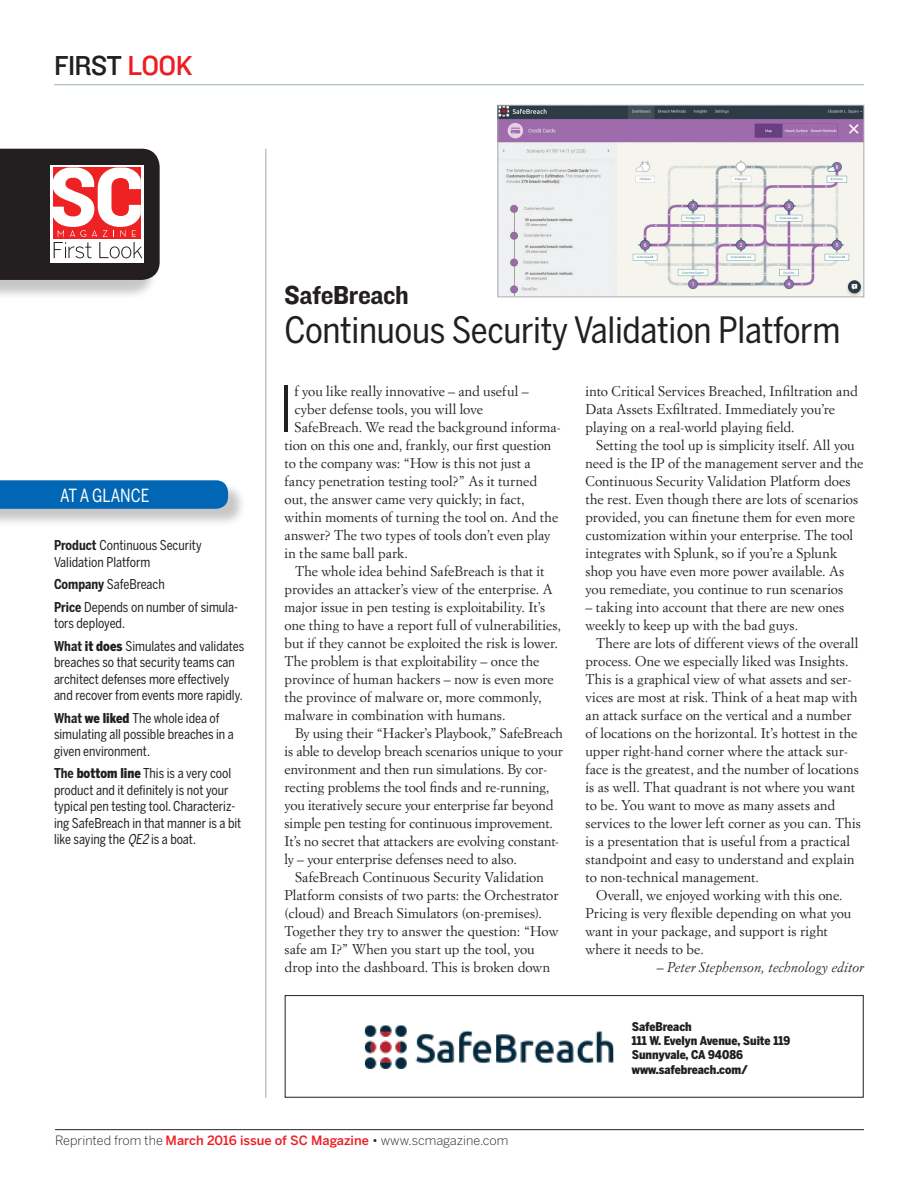
<style>
.page{position:relative;width:918px;height:1188px;background:#fff}
.page>*{position:absolute;margin:0;border:0;box-sizing:border-box;transform-origin:0 0}
.BODY_W_INITIAL_CAP{font:300 62.55px "Benton Sans";color:#231f20}
._1b_head_copy{font:36px "Benton Sans Cond";letter-spacing:-.01em;color:#231f20}
.RUBRIC{font:28.5px "Knockout 31 Junior Middlewt";letter-spacing:-.02em;color:#231f20}
._1a_head{font:27px "Knockout 51 Middleweight";letter-spacing:-.015em;color:#231f20}
.AT_A_GLANCE{font:18px "Benton Sans Cond";color:#fff;scale:.94 1}
.BODY_W_INDENT{font:13.8px/18px "Simoncini Garamond Std";letter-spacing:.005em;color:#231f20}
.BODY_W_INITIAL_CAP-2{font:13.8px "Simoncini Garamond Std";letter-spacing:.005em;color:#231f20}
.BODY_W_INDENT-2{font:italic 13.8px "Simoncini Garamond Std";letter-spacing:-.005em;color:#231f20}
._2_details{font:13.5px/16.5px "Benton Sans Cond";color:#231f20;scale:.94 1}
.t1{font:300 12.75px "Benton Sans";color:#231f20}
.t2{font:900 12px "Benton Sans Cond";color:#231f20}
.s1{color:#ee1d23}
.s2{font-weight:700}
.s3{font-weight:900}
.s4{font-style:italic}
.s5{font-style:normal}
.s6{font-weight:500;color:#ee1d23}
</style>
<div class="page">
<div style="left:0;top:483px;width:247px;height:44px;background:#231f20;opacity:.25"></div>
<svg style="left:0;top:480px;width:228px;height:29px;background:#0669b4"></svg>
<hr style="left:55px;top:1129px;width:809px;height:1px;background:#231f20">
<hr style="left:54px;top:84px;width:810px;height:1px;background:#99b3c0">
<hr style="left:266px;top:149px;width:1px;height:949px;background:#a8a9ad">
<div style="left:285px;top:995px;width:578px;height:102px;border:1px solid #231f20"></div>
<div style="left:0;top:152px;width:159px;height:148px;background:#231f20;opacity:.25"></div>
<svg style="left:0;top:149px;width:160px;height:131px"></svg>
<img style="left:500px;top:107px;width:362px;height:188px">
<div style="left:498px;top:105px;width:366px;height:192px;border:1px solid #a8a9ad"></div>
<img style="left:364px;top:1025px;width:250px;height:44px">
<p class="RUBRIC" style="left:54px;top:46px;width:140px">FIRST <span class="s1">LOOK</span></p>
<p class="AT_A_GLANCE" style="left:60px;top:485px;width:96px">AT A GLANCE</p>
<p class="_2_details" style="left:54px;top:537px;width:159px"><span class="s2">Product</span> Continuous Security<br>Validation Platform</p>
<p class="_2_details" style="left:54px;top:576px;width:119px"><span class="s2">Company</span> SafeBreach</p>
<p class="_2_details" style="left:54px;top:599px;width:197px"><span class="s2">Price</span> Depends on number of simula&shy;tors deployed.</p>
<p class="_2_details" style="left:54px;top:638px;width:204px"><span class="s2">What</span> <span class="s3">it does</span> Simulates and validates breaches so that security teams can architect defenses more effectively and recover from events more rapidly.</p>
<p class="_2_details" style="left:54px;top:710px;width:193px"><span class="s2">What</span> <span class="s3">we liked</span> The whole idea of simulating all possible breaches in a given environment.</p>
<p class="_2_details" style="left:54px;top:765px;width:201px"><span class="s2">The</span> <span class="s3">bottom line</span> This is a very cool product and it definitely is not your typical pen testing tool. Characteriz&shy;ing SafeBreach in that manner is a bit like saying the <span class="s4">QE2</span> is a boat.</p>
<p class="_1a_head" style="left:285px;top:277px;width:126px">SafeBreach</p>
<p class="_1b_head_copy" style="left:285px;top:309px;width:557px">Continuous Security Validation Platform</p>
<p class="BODY_W_INITIAL_CAP" style="left:278px;top:372px;width:18px">I</p>
<p class="BODY_W_INITIAL_CAP-2" style="left:295px;top:383px;width:236px">f you like really innovative – and useful –</p>
<p class="BODY_W_INITIAL_CAP-2" style="left:295px;top:401px;width:190px">cyber defense tools, you will love</p>
<p class="BODY_W_INITIAL_CAP-2" style="left:295px;top:419px;width:268px">SafeBreach. We read the background informa-</p>
<p class="BODY_W_INITIAL_CAP-2" style="left:285px;top:437px;width:268px">tion on this one and, frankly, our first question</p>
<p class="BODY_W_INITIAL_CAP-2" style="left:285px;top:455px;width:248px">to the company was: “How is this not just a</p>
<p class="BODY_W_INITIAL_CAP-2" style="left:285px;top:473px;width:254px">fancy penetration testing tool?” As it turned</p>
<p class="BODY_W_INITIAL_CAP-2" style="left:285px;top:491px;width:242px">out, the answer came very quickly; in fact,</p>
<p class="BODY_W_INITIAL_CAP-2" style="left:285px;top:509px;width:275px">within moments of turning the tool on. And the</p>
<p class="BODY_W_INITIAL_CAP-2" style="left:285px;top:527px;width:267px">answer? The two types of tools don’t even play</p>
<p class="BODY_W_INITIAL_CAP-2" style="left:285px;top:545px;width:125px">in the same ball park.</p>
<p class="BODY_W_INDENT" style="left:285px;top:562px;width:278px;text-indent:10px">The whole idea behind SafeBreach is that it provides an attacker’s view of the enterprise. A major issue in pen testing is exploitability. It’s one thing to have a report full of vulnerabilities, but if they cannot be exploited the risk is lower.<br>The problem is that exploitability – once the province of human hackers – now is even more the province of malware or, more commonly, malware in combination with humans.</p>
<p class="BODY_W_INDENT" style="left:285px;top:724px;width:280px;text-indent:10px">By using their “Hacker’s Playbook,” SafeBreach is able to develop breach scenarios unique to your environment and then run simulations. By cor&shy;recting problems the tool finds and re-running, you iteratively secure your enterprise far beyond simple pen testing for continuous improvement.<br>It’s no secret that attackers are evolving constant&shy;ly – your enterprise defenses need to also.</p>
<p class="BODY_W_INDENT" style="left:285px;top:868px;width:276px;text-indent:10px">SafeBreach Continuous Security Validation Platform consists of two parts: the Orchestrator (cloud) and Breach Simulators (on-premises).<br>Together they try to answer the question: “How safe am I?” When you start up the tool, you drop into the dashboard. This is broken down</p>
<p class="BODY_W_INDENT" style="left:586px;top:382px;width:274px">into Critical Services Breached, Infiltration and<br>Data Assets Exfiltrated. Immediately you’re playing on a real-world playing field.</p>
<p class="BODY_W_INDENT" style="left:586px;top:436px;width:279px;text-indent:10px">Setting the tool up is simplicity itself. All you need is the IP of the management server and the Continuous Security Validation Platform does the rest. Even though there are lots of scenarios provided, you can finetune them for even more customization within your enterprise. The tool integrates with Splunk, so if you’re a Splunk shop you have even more power available. As you remediate, you continue to run scenarios</p>
<p class="BODY_W_INDENT" style="left:586px;top:598px;width:260px">– taking into account that there are new ones weekly to keep up with the bad guys.</p>
<p class="BODY_W_INDENT" style="left:586px;top:634px;width:277px;text-indent:10px">There are lots of different views of the overall process. One we especially liked was Insights.<br>This is a graphical view of what assets and ser&shy;vices are most at risk. Think of a heat map with an attack surface on the vertical and a number of locations on the horizontal. It’s hottest in the upper right-hand corner where the attack sur&shy;face is the greatest, and the number of locations is as well. That quadrant is not where you want to be. You want to move as many assets and services to the lower left corner as you can. This is a presentation that is useful from a practical standpoint and easy to understand and explain to non-technical management.</p>
<p class="BODY_W_INDENT" style="left:586px;top:886px;width:267px;text-indent:10px">Overall, we enjoyed working with this one.<br>Pricing is very flexible depending on what you want in your package, and support is right where it needs to be.</p>
<p class="BODY_W_INDENT-2" style="left:657px;top:959px;width:209px"><span class="s5">–</span> Peter Stephenson, technology editor</p>
<p class="t2" style="left:632px;top:1019px;width:62px">SafeBreach</p>
<p class="t2" style="left:632px;top:1034px;width:160px">111 W. Evelyn Avenue, Suite 119</p>
<p class="t2" style="left:632px;top:1048px;width:113px">Sunnyvale, CA 94086</p>
<p class="t2" style="left:632px;top:1062px;width:118px">www.safebreach.com/</p>
<p class="t1" style="left:55px;top:1133px;width:455px">Reprinted from the <span class="s6">March 2016 issue of SC Magazine</span> • www.scmagazine.com</p>
</div>
